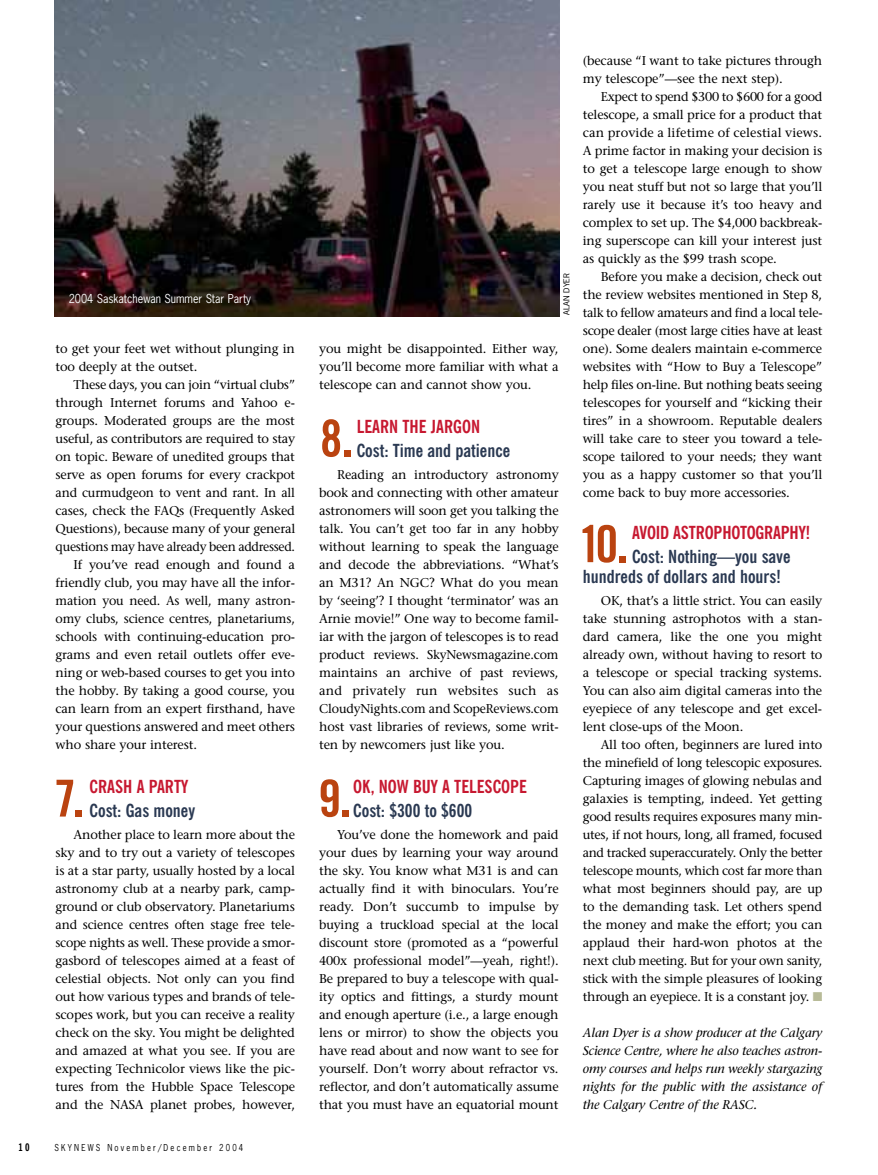
<style>
.page{position:relative;width:878px;height:1175px;background:#fff}
.page>*{position:absolute;margin:0;border:0;box-sizing:border-box;transform-origin:0 0}
.t1{font:51px "Trade Gothic Bold Cond Twenty";color:#ba4310}
.t2{font:700 condensed 18px/19.5px "News Gothic BT";color:#2a3952}
.t3{font:700 condensed 18px "News Gothic BT";color:#c71830}
.t4{font:12.75px/18px "Stone Serif";letter-spacing:-.01em;color:#000;text-align:justify}
.t5{font:italic 12.75px/18px "Stone Serif";letter-spacing:-.01em;color:#000;text-align:justify}
.t6{font:11.7px "News Gothic";color:#fff;scale:.92 1}
.t7{font:700 condensed 10.5px "News Gothic BT";color:#000}
.t8{font:9px "News Gothic";letter-spacing:.29em;color:#000;scale:.85 1}
.t9{font:7.8px "News Gothic";color:#000;scale:1.1 1}
.s1{color:#b8bb98}
</style>
<div class="page">
<img style="left:54px;top:0;width:505px;height:317px">
<p class="t6" style="left:69px;top:292px;width:200px">2004 Saskatchewan Summer Star Party</p>
<p class="t4" style="left:56px;top:341px;width:241px">to get your feet wet without plunging in too deeply at the outset.</p>
<p class="t4" style="left:73px;top:377px;width:223px">These days, you can join “virtual clubs”</p>
<p class="t4" style="left:56px;top:395px;width:241px">through Internet forums and Yahoo e-</p>
<p class="t4" style="left:56px;top:413px;width:241px">groups. Moderated groups are the most</p>
<p class="t4" style="left:56px;top:431px;width:241px">useful, as contributors are required to stay</p>
<p class="t4" style="left:56px;top:449px;width:241px">on topic. Beware of unedited groups that</p>
<p class="t4" style="left:56px;top:467px;width:241px">serve as open forums for every crackpot</p>
<p class="t4" style="left:56px;top:485px;width:241px">and curmudgeon to vent and rant. In all</p>
<p class="t4" style="left:56px;top:503px;width:241px">cases, check the FAQs (Frequently Asked</p>
<p class="t4" style="left:56px;top:521px;width:241px">Questions), because many of your general</p>
<p class="t4" style="left:56px;top:539px;width:241px">questions may have already been addressed.</p>
<p class="t4" style="left:74px;top:557px;width:223px">If you’ve read enough and found a</p>
<p class="t4" style="left:56px;top:575px;width:241px">friendly club, you may have all the infor-</p>
<p class="t4" style="left:56px;top:593px;width:241px">mation you need. As well, many astron-</p>
<p class="t4" style="left:56px;top:611px;width:241px">omy clubs, science centres, planetariums,</p>
<p class="t4" style="left:56px;top:629px;width:241px">schools with continuing-education pro-</p>
<p class="t4" style="left:56px;top:647px;width:241px">grams and even retail outlets offer eve-</p>
<p class="t4" style="left:56px;top:665px;width:241px">ning or web-based courses to get you into</p>
<p class="t4" style="left:56px;top:683px;width:241px">the hobby. By taking a good course, you</p>
<p class="t4" style="left:56px;top:701px;width:241px">can learn from an expert firsthand, have</p>
<p class="t4" style="left:56px;top:719px;width:241px">your questions answered and meet others</p>
<p class="t4" style="left:56px;top:737px;width:143px">who share your interest.</p>
<h2 class="t3" style="left:90px;top:779px;width:100px">CRASH A PARTY</h2>
<h2 class="t2" style="left:90px;top:802px;width:107px">Cost: Gas money</h2>
<p class="t4" style="left:56px;top:827px;width:241px;text-indent:18px">Another place to learn more about the sky and to try out a variety of telescopes is at a star party, usually hosted by a local astronomy club at a nearby park, camp&shy;ground or club observatory. Planetariums and science centres often stage free tele&shy;scope nights as well. These provide a smor&shy;gasbord of telescopes aimed at a feast of celestial objects. Not only can you find out how various types and brands of tele&shy;scopes work, but you can receive a reality check on the sky. You might be delighted and amazed at what you see. If you are expecting Technicolor views like the pic&shy;tures from the Hubble Space Telescope and the NASA planet probes, however,</p>
<h1 class="t1" style="left:54px;top:779px;width:32px">7.</h1>
<p class="t7" style="left:18px;top:1143px;width:13px">10</p>
<p class="t8" style="left:54px;top:1142px;width:224px">SKYNEWS November/December 2004</p>
<p class="t9" style="left:562px;top:315px;width:39px;rotate:-90deg">ALAN DYER</p>
<p class="t4" style="left:319px;top:341px;width:241px">you might be disappointed. Either way, you’ll become more familiar with what a telescope can and cannot show you.</p>
<h2 class="t3" style="left:357px;top:419px;width:125px">LEARN THE JARGON</h2>
<h2 class="t2" style="left:357px;top:442px;width:155px">Cost: Time and patience</h2>
<p class="t4" style="left:319px;top:467px;width:241px;text-indent:18px">Reading an introductory astronomy book and connecting with other amateur astronomers will soon get you talking the talk. You can’t get too far in any hobby without learning to speak the language and decode the abbreviations. “What’s an M31? An NGC? What do you mean by ‘seeing’? I thought ‘terminator’ was an Arnie movie!” One way to become famil&shy;iar with the jargon of telescopes is to read product reviews. SkyNewsmagazine.com maintains an archive of past reviews, and privately run websites such as CloudyNights.com and ScopeReviews.com host vast libraries of reviews, some writ&shy;ten by newcomers just like you.</p>
<h2 class="t3" style="left:353px;top:779px;width:175px">OK, NOW BUY A TELESCOPE</h2>
<h2 class="t2" style="left:353px;top:802px;width:120px">Cost: $300 to $600</h2>
<p class="t4" style="left:319px;top:827px;width:241px;text-indent:18px">You’ve done the homework and paid your dues by learning your way around the sky. You know what M31 is and can actually find it with binoculars. You’re ready. Don’t succumb to impulse by buying a truckload special at the local discount store (promoted as a “powerful 400x professional model”—yeah, right!).<br>Be prepared to buy a telescope with qual&shy;ity optics and fittings, a sturdy mount and enough aperture (i.e., a large enough lens or mirror) to show the objects you have read about and now want to see for yourself. Don’t worry about refractor vs. reflector, and don’t automatically assume that you must have an equatorial mount</p>
<h1 class="t1" style="left:320px;top:420px;width:34px">8.</h1>
<h1 class="t1" style="left:318px;top:779px;width:34px">9.</h1>
<p class="t4" style="left:582px;top:53px;width:241px">(because “I want to take pictures through my telescope”—see the next step).</p>
<p class="t4" style="left:582px;top:89px;width:241px;text-indent:18px">Expect to spend $300 to $600 for a good telescope, a small price for a product that can provide a lifetime of celestial views.<br>A prime factor in making your decision is to get a telescope large enough to show you neat stuff but not so large that you’ll rarely use it because it’s too heavy and complex to set up. The $4,000 backbreak&shy;ing superscope can kill your interest just as quickly as the $99 trash scope.</p>
<p class="t4" style="left:582px;top:269px;width:241px;text-indent:18px">Before you make a decision, check out the review websites mentioned in Step 8, talk to fellow amateurs and find a local tele&shy;scope dealer (most large cities have at least one). Some dealers maintain e-commerce websites with “How to Buy a Telescope” help files on-line. But nothing beats seeing telescopes for yourself and “kicking their tires” in a showroom. Reputable dealers will take care to steer you toward a tele&shy;scope tailored to your needs; they want you as a happy customer so that you’ll come back to buy more accessories.</p>
<h2 class="t3" style="left:632px;top:526px;width:180px">AVOID ASTROPHOTOGRAPHY!</h2>
<h2 class="t2" style="left:582px;top:548px;width:209px;text-indent:49px">Cost: Nothing—you save hundreds of dollars and hours!</h2>
<p class="t4" style="left:582px;top:593px;width:241px;text-indent:18px">OK, that’s a little strict. You can easily take stunning astrophotos with a stan&shy;dard camera, like the one you might already own, without having to resort to a telescope or special tracking systems.<br>You can also aim digital cameras into the eyepiece of any telescope and get excel&shy;lent close-ups of the Moon.</p>
<p class="t4" style="left:582px;top:737px;width:241px;text-indent:18px">All too often, beginners are lured into the minefield of long telescopic exposures.<br>Capturing images of glowing nebulas and galaxies is tempting, indeed. Yet getting good results requires exposures many min&shy;utes, if not hours, long, all framed, focused and tracked superaccurately. Only the better telescope mounts, which cost far more than what most beginners should pay, are up to the demanding task. Let others spend the money and make the effort; you can applaud their hard-won photos at the next club meeting. But for your own sanity, stick with the simple pleasures of looking through an eyepiece. It is a constant joy. <span class="s1">■</span></p>
<p class="t5" style="left:582px;top:1025px;width:241px">Alan Dyer is a show producer at the Calgary Science Centre, where he also teaches astron&shy;omy courses and helps run weekly stargazing nights for the public with the assistance of the Calgary Centre of the RASC.</p>
<h1 class="t1" style="left:578px;top:525px;width:51px">10.</h1>
</div>
